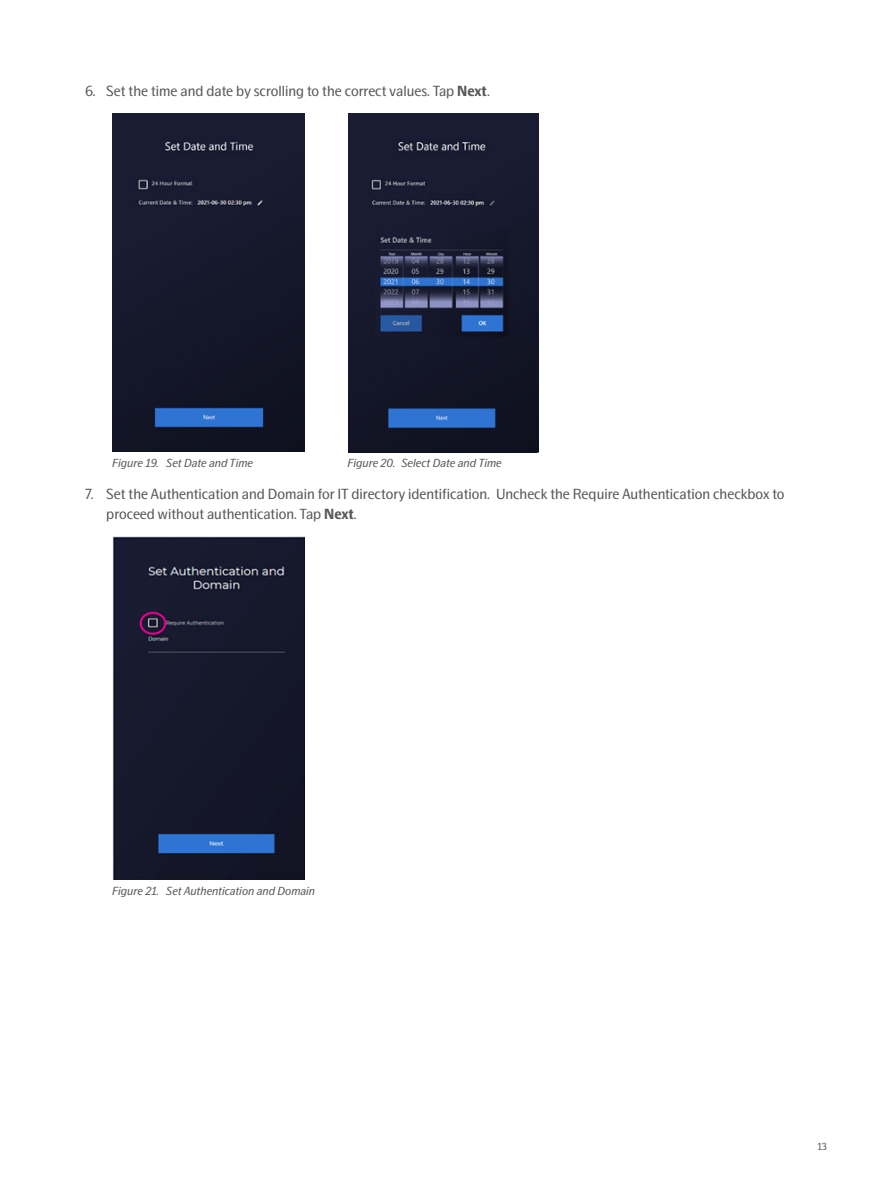
<style>
.page{position:relative;width:893px;height:1191px;background:#fff}
.page>*{position:absolute;margin:0;border:0;box-sizing:border-box;transform-origin:0 0}
.t1{font:15px/20.2px "Swedish Gothic";color:#57585a}
.t2{font:italic 12px "Swedish Gothic";color:#57585a}
.t3{font:10.5px "Swedish Gothic";color:#57585a}
.s1{font-weight:700}
</style>
<div class="page">
<img style="left:113px;top:114px;width:192px;height:338px">
<img style="left:348px;top:113px;width:191px;height:339px">
<img style="left:113px;top:536px;width:192px;height:343px">
<p class="t1" style="left:85px;top:81px;width:406px">6. Set the time and date by scrolling to the correct values. Tap <span class="s1">Next</span>.</p>
<p class="t2" style="left:112px;top:456px;width:142px">Figure 19. Set Date and Time</p>
<p class="t2" style="left:348px;top:456px;width:156px">Figure 20. Select Date and Time</p>
<p class="t1" style="left:106px;top:483px;width:680px;text-indent:-21px">7. Set the Authentication and Domain for IT directory identification. Uncheck the Require Authentication checkbox to proceed without authentication. Tap <span class="s1">Next</span>.</p>
<p class="t2" style="left:112px;top:883px;width:204px">Figure 21. Set Authentication and Domain</p>
<p class="t3" style="left:817px;top:1140px;width:11px">13</p>
</div>
